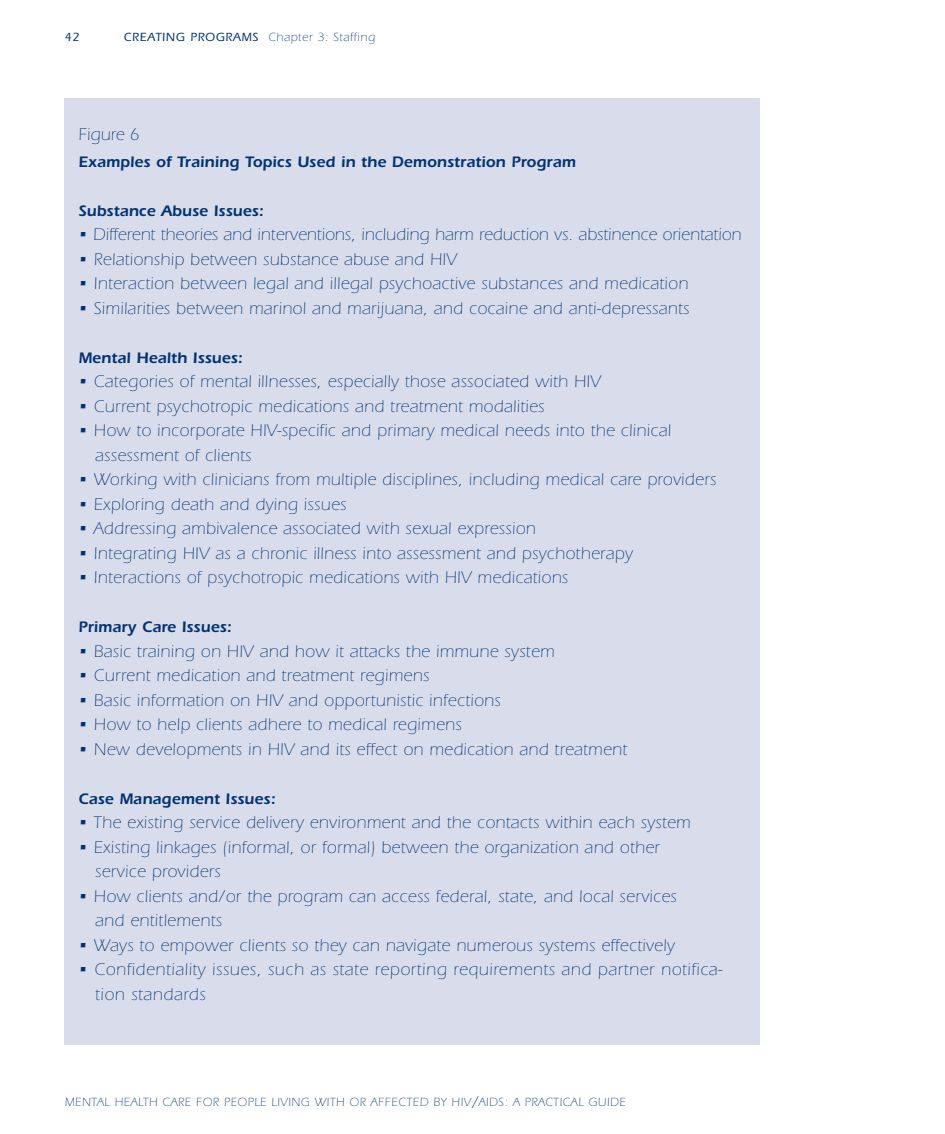
<style>
.page{position:relative;width:945px;height:1134px;background:#fff}
.page>*{position:absolute;margin:0;border:0;box-sizing:border-box;transform-origin:0 0}
.t1{font:300 17.5px/24.5px "Itc Eras";letter-spacing:.02em;color:#013374}
.t2{font:300 17.5px/24.5px "Itc Eras";letter-spacing:.04em;color:#013374}
.t3{font:600 15.75px "Itc Eras";letter-spacing:.005em;color:#013374}
.t4{font:300 12.25px "Itc Eras";letter-spacing:.055em;color:#013374}
.t5{font:500 12.25px "Itc Eras";color:#013374}
.s1{font-weight:500}
.s2{font-size:17.5px}
</style>
<div class="page">
<div style="left:64px;top:98px;width:696px;height:946px;background:#d9ddeb"></div>
<p class="t5" style="left:65px;top:33px;width:17px">42</p>
<p class="t4" style="left:124px;top:33px;width:253px"><span class="s1">CREATING PROGRAMS</span> Chapter 3: Staffing</p>
<p class="t1" style="left:78px;top:124px;width:63px">Figure 6</p>
<p class="t3" style="left:78px;top:156px;width:499px">Examples of Training Topics Used in the Demonstration Program</p>
<p class="t3" style="left:78px;top:205px;width:187px">Substance Abuse Issues:</p>
<p class="t1" style="left:78px;top:224px;width:665px">• Different theories and interventions, including harm reduction vs. abstinence orientation</p>
<p class="t1" style="left:78px;top:248px;width:380px">• Relationship between substance abuse and HIV</p>
<p class="t1" style="left:78px;top:273px;width:611px">• Interaction between legal and illegal psychoactive substances and medication</p>
<p class="t1" style="left:78px;top:297px;width:612px">• Similarities between marinol and marijuana, and cocaine and anti-depressants</p>
<p class="t3" style="left:78px;top:352px;width:166px">Mental Health Issues:</p>
<p class="t1" style="left:78px;top:371px;width:524px">• Categories of mental illnesses, especially those associated with HIV</p>
<p class="t1" style="left:78px;top:395px;width:468px">• Current psychotropic medications and treatment modalities</p>
<p class="t1" style="left:95px;top:420px;width:577px;text-indent:-17px">• How to incorporate HIV-specific and primary medical needs into the clinical assessment of clients</p>
<p class="t1" style="left:78px;top:469px;width:640px">• Working with clinicians from multiple disciplines, including medical care providers</p>
<p class="t1" style="left:78px;top:493px;width:270px">• Exploring death and dying issues</p>
<p class="t1" style="left:78px;top:518px;width:459px">• Addressing ambivalence associated with sexual expression</p>
<p class="t1" style="left:78px;top:542px;width:556px">• Integrating HIV as a chronic illness into assessment and psychotherapy</p>
<p class="t1" style="left:78px;top:567px;width:491px">• Interactions of psychotropic medications with HIV medications</p>
<p class="t3" style="left:78px;top:622px;width:155px">Primary Care Issues:</p>
<p class="t1" style="left:78px;top:640px;width:478px">• Basic training on HIV and how it attacks the immune system</p>
<p class="t1" style="left:78px;top:665px;width:352px">• Current medication and treatment regimens</p>
<p class="t1" style="left:78px;top:689px;width:424px">• Basic information on HIV and opportunistic infections</p>
<p class="t1" style="left:78px;top:714px;width:385px">• How to help clients adhere to medical regimens</p>
<p class="t1" style="left:78px;top:738px;width:550px">• New developments in HIV and its effect on medication and treatment</p>
<p class="t3" style="left:78px;top:793px;width:199px">Case Management Issues:</p>
<p class="t1" style="left:78px;top:812px;width:614px">• The existing service delivery environment and the contacts within each system</p>
<p class="t1" style="left:95px;top:836px;width:566px;text-indent:-17px">• Existing linkages (informal, or formal) between the organization and other service providers</p>
<p class="t1" style="left:95px;top:885px;width:583px;text-indent:-17px">• How clients and/or the program can access federal, state, and local services and entitlements</p>
<p class="t1" style="left:78px;top:934px;width:598px">• Ways to empower clients so they can navigate numerous systems effectively</p>
<p class="t2" style="left:95px;top:959px;width:629px;text-indent:-17px">• Confidentiality issues, such as state reporting requirements and partner notifica&shy;tion standards</p>
<p class="t4" style="left:65px;top:1097px;width:563px">MENTAL HEALTH CARE FOR PEOPLE LIVING WITH OR AFFECTED BY HIV<span class="s2">/</span>AIDS: A PRACTICAL GUIDE</p>
</div>
